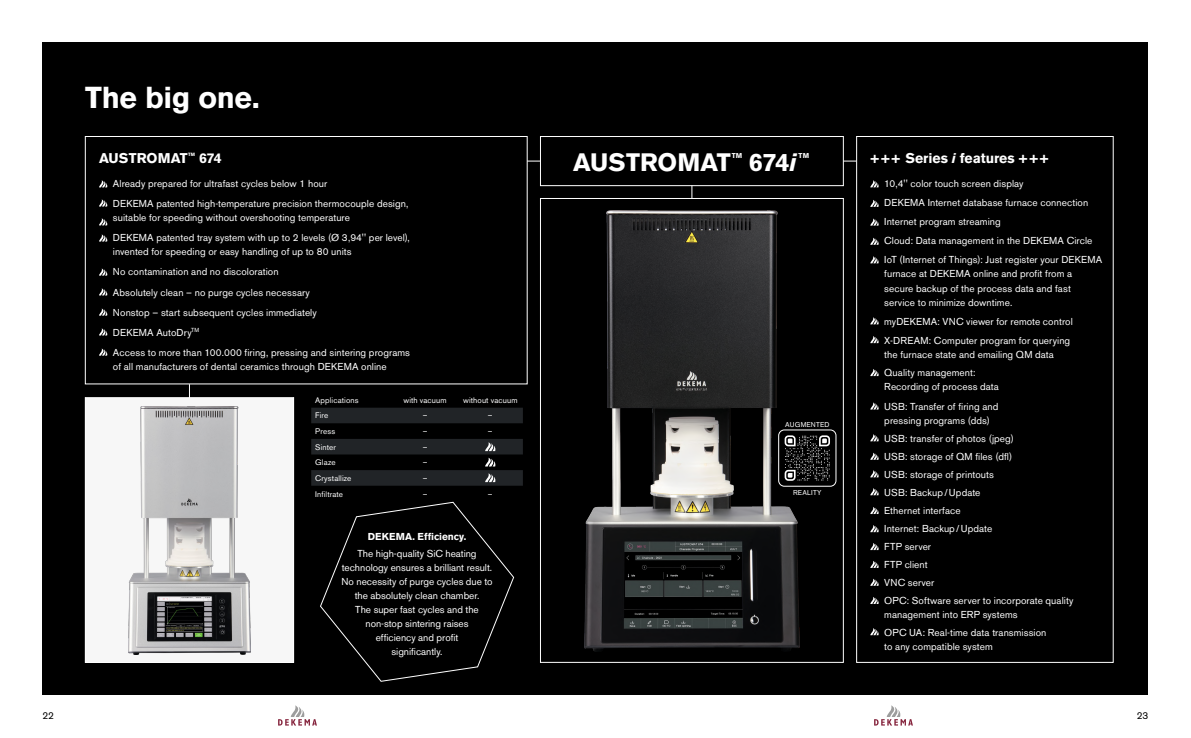
<style>
.page{position:relative;width:1191px;height:738px;background:#fff}
.page>*{position:absolute;margin:0;border:0;box-sizing:border-box;transform-origin:0 0}
.t1{font:700 30px "Akzidenz Grotesk BE";letter-spacing:-.01em;color:#fff}
.t2{font:700 25px "Akzidenz Grotesk BE";letter-spacing:-.005em;color:#fff}
.t3{font:700 14px "Akzidenz Grotesk BE";color:#fff}
.t4{font:10px/18px "Akzidenz Grotesk BE";letter-spacing:.005em;color:#fff}
.t5{font:700 10px "Akzidenz Grotesk BE";letter-spacing:.01em;color:#fff}
.t6{font:10px "Akzidenz Grotesk BE";color:#000}
.t7{font:8px "Akzidenz Grotesk BE";letter-spacing:.015em;color:#fff}
.t8{font:7px "Akzidenz Grotesk BE";letter-spacing:.03em;color:#fff}
.t9{font:700 7px "Akzidenz Grotesk BE";color:#fff}
.t10{font:700 4.7px "Akzidenz Grotesk BE";color:#fff}
.s1{font-style:italic}
</style>
<div class="page">
<div style="left:43px;top:43px;width:1105px;height:651px;background:#000"></div>
<svg style="left:278px;top:705px;width:39px;height:20px"></svg>
<svg style="left:874px;top:705px;width:39px;height:20px"></svg>
<svg style="left:99px;top:180px;width:9px;height:7px"></svg>
<svg style="left:99px;top:199px;width:9px;height:7px"></svg>
<svg style="left:99px;top:218px;width:9px;height:7px"></svg>
<svg style="left:99px;top:234px;width:9px;height:7px"></svg>
<svg style="left:99px;top:268px;width:9px;height:7px"></svg>
<svg style="left:99px;top:288px;width:9px;height:7px"></svg>
<svg style="left:99px;top:308px;width:9px;height:7px"></svg>
<svg style="left:99px;top:328px;width:9px;height:7px"></svg>
<svg style="left:99px;top:348px;width:9px;height:7px"></svg>
<div style="left:85px;top:136px;width:442px;height:248px;border:1px solid #fff"></div>
<svg style="left:189px;top:384px;width:1px;height:13px"></svg>
<svg style="left:691px;top:186px;width:1px;height:12px"></svg>
<div style="left:540px;top:136px;width:303px;height:50px;border:1px solid #fff"></div>
<svg style="left:527px;top:161px;width:13px;height:1px"></svg>
<svg style="left:843px;top:161px;width:13px;height:1px"></svg>
<div style="left:778px;top:429px;width:58px;height:57px;border:1px solid #fff;border-radius:6px"></div>
<svg style="left:799px;top:435px;width:31px;height:45px"></svg>
<svg style="left:311px;top:407px;width:212px;height:78px"></svg>
<svg style="left:320px;top:501px;width:194px;height:180px"></svg>
<div style="left:85px;top:397px;width:209px;height:264px;background:#f7f7f7"></div>
<img style="left:129px;top:406px;width:121px;height:247px">
<div style="left:85px;top:397px;width:209px;height:265px;border:1px solid #fff"></div>
<img style="left:584px;top:210px;width:215px;height:441px">
<div style="left:540px;top:198px;width:303px;height:464px;border:1px solid #fff"></div>
<svg style="left:870px;top:180px;width:9px;height:7px"></svg>
<svg style="left:870px;top:317px;width:9px;height:7px"></svg>
<svg style="left:870px;top:452px;width:9px;height:7px"></svg>
<svg style="left:870px;top:200px;width:9px;height:7px"></svg>
<svg style="left:870px;top:336px;width:9px;height:7px"></svg>
<svg style="left:870px;top:470px;width:9px;height:7px"></svg>
<svg style="left:870px;top:218px;width:9px;height:7px"></svg>
<svg style="left:870px;top:369px;width:9px;height:7px"></svg>
<svg style="left:870px;top:488px;width:9px;height:7px"></svg>
<svg style="left:870px;top:237px;width:9px;height:7px"></svg>
<svg style="left:870px;top:402px;width:9px;height:7px"></svg>
<svg style="left:870px;top:507px;width:9px;height:6px"></svg>
<svg style="left:870px;top:256px;width:9px;height:7px"></svg>
<svg style="left:870px;top:434px;width:9px;height:7px"></svg>
<svg style="left:870px;top:525px;width:9px;height:6px"></svg>
<svg style="left:870px;top:543px;width:9px;height:6px"></svg>
<svg style="left:870px;top:561px;width:9px;height:6px"></svg>
<svg style="left:870px;top:578px;width:9px;height:7px"></svg>
<svg style="left:870px;top:597px;width:9px;height:6px"></svg>
<svg style="left:870px;top:628px;width:9px;height:6px"></svg>
<div style="left:856px;top:136px;width:257px;height:526px;border:1px solid #fff"></div>
<h1 class="t1" style="left:85px;top:80px;width:176px">The big one.</h1>
<h3 class="t3" style="left:99px;top:150px;width:90px">AUSTROMAT</h3>
<p class="t10" style="left:188px;top:152px;width:9px">TM</p>
<h3 class="t3" style="left:199px;top:150px;width:24px">674</h3>
<h2 class="t2" style="left:573px;top:148px;width:159px">AUSTROMAT</h2>
<p class="t9" style="left:731px;top:151px;width:12px">TM</p>
<h2 class="t2" style="left:749px;top:148px;width:49px">674<span class="s1">i</span></h2>
<p class="t9" style="left:798px;top:151px;width:12px">TM</p>
<p class="t4" style="left:113px;top:174px;width:297px;line-height:20px">Already prepared for ultrafast cycles below 1 hour<br>DEKEMA patented high-temperature precision thermocouple design,</p>
<p class="t4" style="left:113px;top:208px;width:298px;line-height:20px">suitable for speeding without overshooting temperature<br>DEKEMA patented tray system with up to 2 levels (Ø 3,94'' per level),</p>
<p class="t4" style="left:113px;top:242px;width:298px;line-height:20px">invented for speeding or easy handling of up to 80 units<br>No contamination and no discoloration<br>Absolutely clean – no purge cycles necessary<br>Nonstop – start subsequent cycles immediately<br>DEKEMA AutoDry<sup>TM<br></sup>Access to more than 100.000 firing, pressing and sintering programs</p>
<p class="t4" style="left:113px;top:357px;width:275px">of all manufacturers of dental ceramics through DEKEMA online</p>
<p class="t7" style="left:315px;top:395px;width:45px">Applications</p>
<p class="t7" style="left:403px;top:395px;width:45px">with vacuum</p>
<p class="t7" style="left:463px;top:395px;width:56px">without vacuum</p>
<p class="t7" style="left:315px;top:410px;width:15px">Fire</p>
<p class="t7" style="left:423px;top:410px;width:6px">–</p>
<p class="t7" style="left:488px;top:410px;width:6px">–</p>
<p class="t7" style="left:315px;top:426px;width:22px">Press</p>
<p class="t7" style="left:423px;top:426px;width:6px">–</p>
<p class="t7" style="left:488px;top:426px;width:6px">–</p>
<p class="t7" style="left:315px;top:442px;width:22px">Sinter</p>
<p class="t7" style="left:423px;top:442px;width:6px">–</p>
<p class="t7" style="left:315px;top:457px;width:22px">Glaze</p>
<p class="t7" style="left:423px;top:457px;width:6px">–</p>
<p class="t7" style="left:315px;top:473px;width:38px">Crystallize</p>
<p class="t7" style="left:423px;top:473px;width:6px">–</p>
<p class="t7" style="left:315px;top:488px;width:29px">Infiltrate</p>
<p class="t5" style="left:368px;top:530px;width:100px">DEKEMA. Efficiency.</p>
<p class="t4" style="left:341px;top:546px;width:153px;line-height:14px;text-align:center">The high-quality SiC heating technology ensures a brilliant result.<br>No necessity of purge cycles due to the absolutely clean chamber.<br>The super fast cycles and the non-stop sintering raises<br>efficiency and profit<br>significantly.</p>
<p class="t8" style="left:785px;top:420px;width:46px">AUGMENTED</p>
<p class="t8" style="left:793px;top:487px;width:30px">REALITY</p>
<h3 class="t3" style="left:870px;top:150px;width:180px">+++ Series <span class="s1">i</span> features +++</h3>
<p class="t4" style="left:884px;top:174px;width:219px;line-height:19px">10,4'' color touch screen display<br>DEKEMA Internet database furnace connection Internet program streaming<br>Cloud: Data management in the DEKEMA Circle IoT (Internet of Things): Just register your DEKEMA</p>
<p class="t4" style="left:884px;top:267px;width:189px;line-height:14px">furnace at DEKEMA online and profit from a secure backup of the process data and fast service to minimize downtime.</p>
<p class="t4" style="left:884px;top:311px;width:190px;line-height:19px">myDEKEMA: VNC viewer for remote control<br>X-DREAM: Computer program for querying</p>
<p class="t4" style="left:884px;top:345px;width:171px">the furnace state and emailing QM data<br>Quality management:</p>
<p class="t4" style="left:884px;top:376px;width:116px;line-height:20px">Recording of process data<br>USB: Transfer of firing and</p>
<p class="t4" style="left:884px;top:411px;width:191px">pressing programs (dds)<br>USB: transfer of photos (jpeg)<br>USB: storage of QM files (dfl)<br>USB: storage of printouts<br>USB: Backup/Update<br>Ethernet interface<br>Internet: Backup/Update<br>FTP server<br>FTP client<br>VNC server<br>OPC: Software server to incorporate quality</p>
<p class="t4" style="left:884px;top:605px;width:164px">management into ERP systems<br>OPC UA: Real-time data transmission</p>
<p class="t4" style="left:884px;top:637px;width:110px">to any compatible system</p>
<p class="t6" style="left:43px;top:709px;width:13px">22</p>
<p class="t6" style="left:1136px;top:709px;width:13px">23</p>
</div>
